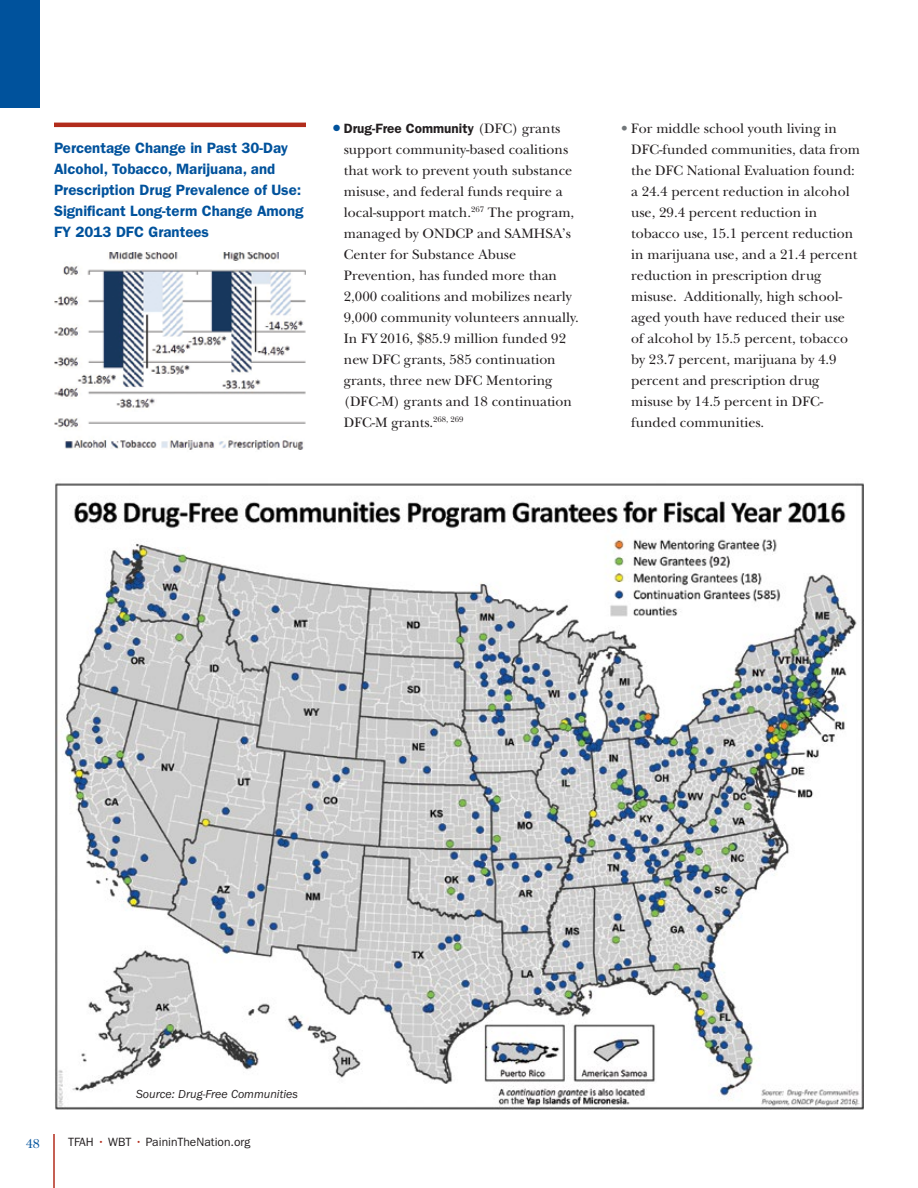
<style>
.page{position:relative;width:918px;height:1188px;background:#fff}
.page>*{position:absolute;margin:0;border:0;box-sizing:border-box;transform-origin:0 0}
.t1{font:600 15px/21px "Franklin Gothic LT";color:#00529c}
.t2{font:14.25px/21px "New Baskerville";color:#231f20}
.t3{font:600 13.5px "Franklin Gothic LT";color:#231f20}
.t4{font:13.5px "New Baskerville";color:#00529c}
.t5{font:12px "Franklin Gothic LT";color:#231f20}
.t6{font:italic 12px "Franklin Gothic LT";color:#231f20}
.s1{color:#00529c}
.s2{font-family:"New Baskerville";font-weight:400;font-size:14.25px}
.s3{color:#72777a}
.s4{color:#b22c1c}
</style>
<div class="page">
<hr style="left:53px;top:1134px;width:2px;height:54px;background:#b22c1c">
<div style="left:0;top:0;width:40px;height:108px;background:#00529c"></div>
<hr style="left:54px;top:123px;width:252px;height:4px;background:#b22c1c">
<img style="left:55px;top:483px;width:809px;height:627px">
<img style="left:54px;top:253px;width:252px;height:197px">
<p class="t1" style="left:54px;top:137px;width:251px">Percentage Change in Past 30-Day<br>Alcohol, Tobacco, Marijuana, and<br>Prescription Drug Prevalence of Use:<br>Significant Long-term Change Among<br>FY 2013 DFC Grantees</p>
<p class="t3" style="left:333px;top:120px;width:229px"><span class="s1">●</span> Drug-Free Community <span class="s2">(DFC) grants</span></p>
<p class="t2" style="left:344px;top:138px;width:237px">support community-based coalitions that work to prevent youth substance misuse, and federal funds require a local-support match.<sup>267</sup> The program, managed by ONDCP and SAMHSA’s Center for Substance Abuse Prevention, has funded more than 2,000 coalitions and mobilizes nearly 9,000 community volunteers annually.<br>In FY 2016, $85.9 million funded 92 new DFC grants, 585 continuation grants, three new DFC Mentoring (DFC-M) grants and 18 continuation DFC-M grants.<sup>268,</sup> <sup>269</sup></p>
<p class="t2" style="left:631px;top:117px;width:230px;text-indent:-10px"><span class="s3">•</span> For middle school youth living in<br>DFC-funded communities, data from the DFC National Evaluation found: a 24.4 percent reduction in alcohol use, 29.4 percent reduction in tobacco use, 15.1 percent reduction in marijuana use, and a 21.4 percent reduction in prescription drug misuse. Additionally, high school&shy;aged youth have reduced their use of alcohol by 15.5 percent, tobacco by 23.7 percent, marijuana by 4.9 percent and prescription drug misuse by 14.5 percent in DFC&shy;funded communities.</p>
<p class="t6" style="left:136px;top:1088px;width:163px">Source: Drug-Free Communities</p>
<p class="t4" style="left:26px;top:1135px;width:16px">48</p>
<p class="t5" style="left:68px;top:1135px;width:184px">TFAH <span class="s4">•</span> WBT <span class="s4">•</span> PaininTheNation.org</p>
</div>
